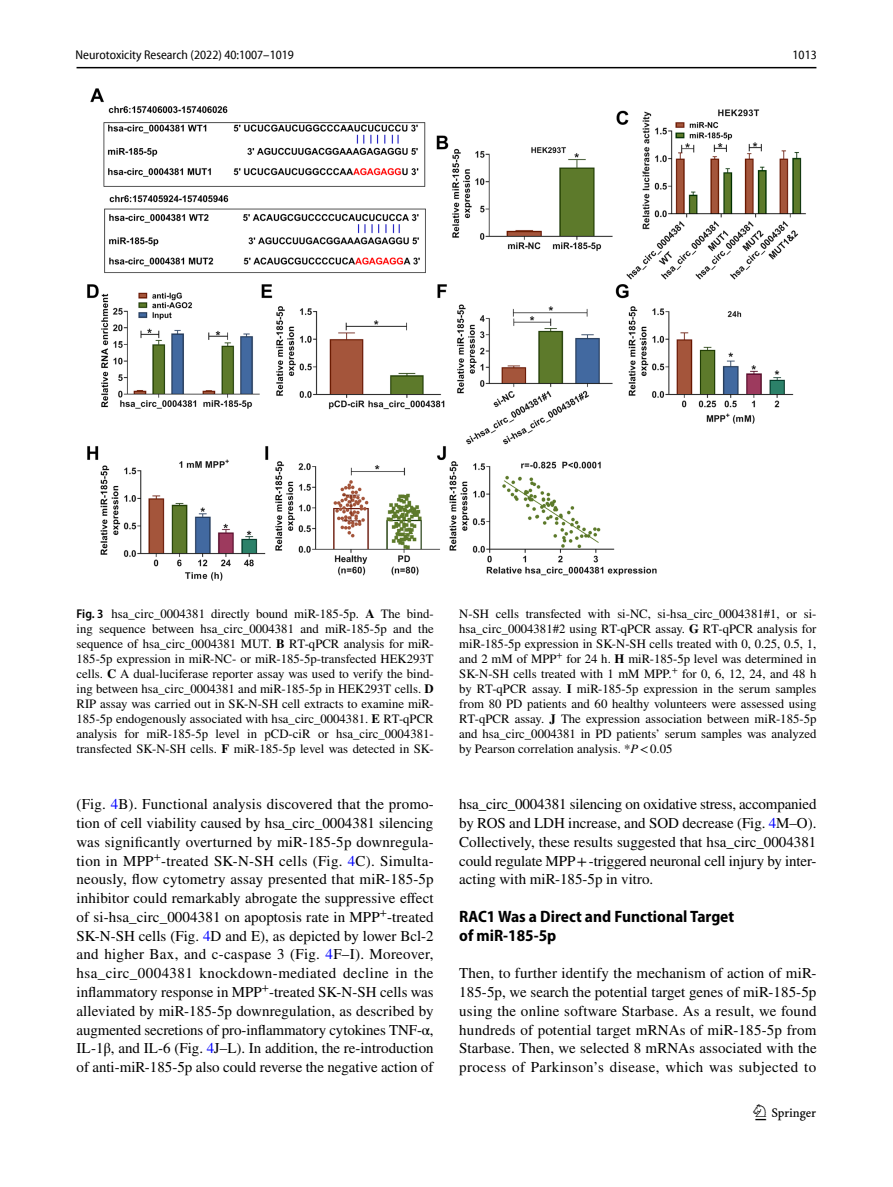
<style>
.page{position:relative;width:893px;height:1187px;background:#fff}
.page>*{position:absolute;margin:0;border:0;box-sizing:border-box;transform-origin:0 0}
.t1{font:22.5px "Springnew Regular 3";color:#000}
.t2{font:700 semi-condensed 16.5px/18.8px "Myriad Pro";color:#000}
.t3{font:15px/18.8px "STIX";color:#000;text-align:justify}
.t4{font:12.75px/15px "STIX";color:#000;text-align:justify}
.t5{font:semi-condensed 12.75px "Myriad Pro Unic";color:#000}
.s1{font-family:"Myriad Pro";font-weight:600;font-stretch:semi-condensed}
.s2{font-weight:700}
.s3{font-style:italic}
.s4{color:#00f}
</style>
<div class="page">
<hr style="left:77px;top:67px;width:739px;height:1px;background:#000">
<img style="left:87px;top:88px;width:719px;height:493px">
<p class="t5" style="left:76px;top:50px;width:220px">Neurotoxicity Research (2022) 40:1007–1019</p>
<p class="t5" style="left:792px;top:50px;width:26px">1013</p>
<p class="t4" style="left:77px;top:607px;width:359px"><span class="s1">Fig. 3</span> hsa_circ_0004381 directly bound miR-185-5p. <span class="s2">A</span> The bind&shy;ing sequence between hsa_circ_0004381 and miR-185-5p and the sequence of hsa_circ_0004381 MUT. <span class="s2">B</span> RT-qPCR analysis for miR-185-5p expression in miR-NC- or miR-185-5p-transfected HEK293T cells. <span class="s2">C</span> A dual-luciferase reporter assay was used to verify the bind&shy;ing between hsa_circ_0004381 and miR-185-5p in HEK293T cells. <span class="s2">D </span>RIP assay was carried out in SK-N-SH cell extracts to examine miR-185-5p endogenously associated with hsa_circ_0004381. <span class="s2">E</span> RT-qPCR analysis for miR-185-5p level in pCD-ciR or hsa_circ_0004381- transfected SK-N-SH cells. <span class="s2">F</span> miR-185-5p level was detected in SK-</p>
<p class="t4" style="left:459px;top:607px;width:359px">N-SH cells transfected with si-NC, si-hsa_circ_0004381#1, or si&shy;hsa_circ_0004381#2 using RT-qPCR assay. <span class="s2">G</span> RT-qPCR analysis for miR-185-5p expression in SK-N-SH cells treated with 0, 0.25, 0.5, 1, and 2 mM of MPP<sup>+</sup> for 24 h. <span class="s2">H</span> miR-185-5p level was determined in SK-N-SH cells treated with 1 mM MPP.<sup>+</sup> for 0, 6, 12, 24, and 48 h by RT-qPCR assay. <span class="s2">I</span> miR-185-5p expression in the serum samples from 80 PD patients and 60 healthy volunteers were assessed using RT-qPCR assay. <span class="s2">J</span> The expression association between miR-185-5p and hsa_circ_0004381 in PD patients’ serum samples was analyzed by Pearson correlation analysis. *<span class="s3">P</span>&lt;0.05</p>
<p class="t3" style="left:77px;top:796px;width:359px">(Fig. <span class="s4">4</span>B). Functional analysis discovered that the promo&shy;tion of cell viability caused by hsa_circ_0004381 silencing was significantly overturned by miR-185-5p downregula&shy;tion in MPP<sup>+</sup>-treated SK-N-SH cells (Fig. <span class="s4">4</span>C). Simulta&shy;neously, flow cytometry assay presented that miR-185-5p inhibitor could remarkably abrogate the suppressive effect of si-hsa_circ_0004381 on apoptosis rate in MPP<sup>+</sup>-treated SK-N-SH cells (Fig. <span class="s4">4</span>D and E), as depicted by lower Bcl-2 and higher Bax, and c-caspase 3 (Fig. <span class="s4">4</span>F–I). Moreover, hsa_circ_0004381 knockdown-mediated decline in the inflammatory response in MPP<sup>+</sup>-treated SK-N-SH cells was alleviated by miR-185-5p downregulation, as described by augmented secretions of pro-inflammatory cytokines TNF-α, IL-1β, and IL-6 (Fig. <span class="s4">4</span>J–L). In addition, the re-introduction of anti-miR-185-5p also could reverse the negative action of</p>
<p class="t3" style="left:459px;top:796px;width:359px">hsa_circ_0004381 silencing on oxidative stress, accompanied by ROS and LDH increase, and SOD decrease (Fig. <span class="s4">4</span>M–O).<br>Collectively, these results suggested that hsa_circ_0004381 could regulate MPP+-triggered neuronal cell injury by inter&shy;acting with miR-185-5p in vitro.</p>
<p class="t2" style="left:459px;top:907px;width:276px">RAC1 Was a Direct and Functional Target of miR‑185‑5p</p>
<p class="t3" style="left:459px;top:964px;width:359px">Then, to further identify the mechanism of action of miR-185-5p, we search the potential target genes of miR-185-5p using the online software Starbase. As a result, we found hundreds of potential target mRNAs of miR-185-5p from Starbase. Then, we selected 8 mRNAs associated with the process of Parkinson’s disease, which was subjected to</p>
<h1 class="t1" style="left:755px;top:1104px;width:62px">1 3</h1>
</div>
